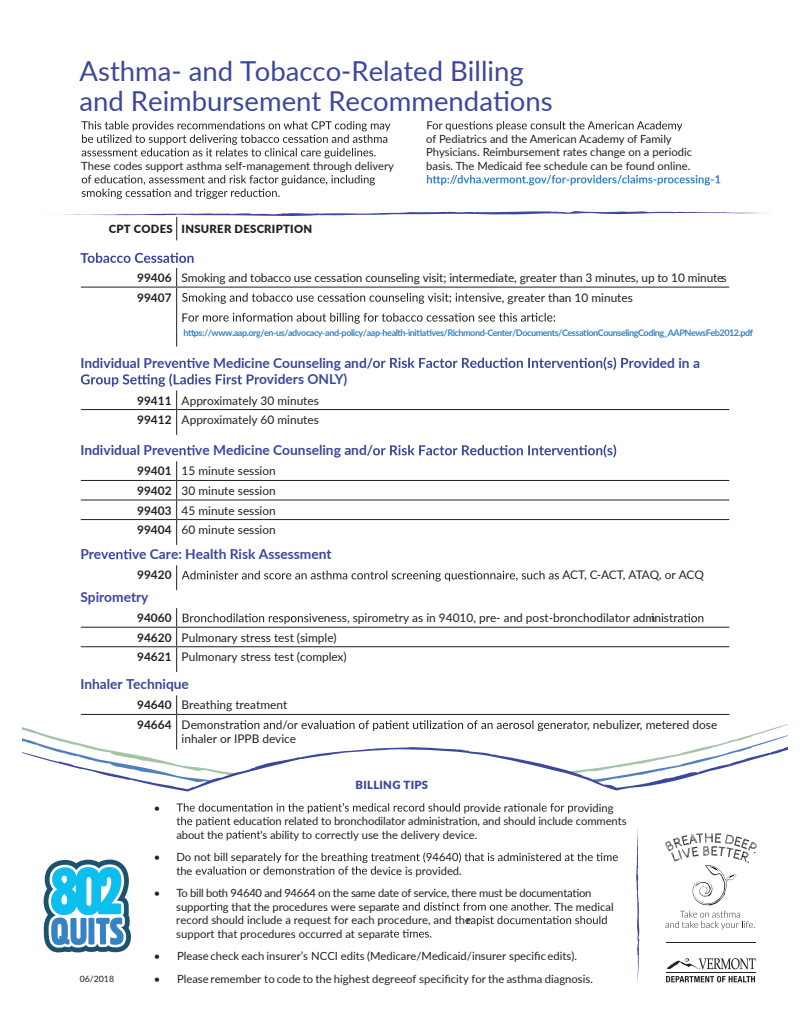
<style>
.page{position:relative;width:810px;height:1035px;background:#fff}
.page>*{position:absolute;margin:0;border:0;box-sizing:border-box;transform-origin:0 0}
.t1{font:27.5px/30px "Lato";color:#3b479c}
.t2{font:700 13.75px "Lato";color:#3b479c}
.t3{font:11.88px/19.5px "Lato";color:#231f20}
.t4{font:11.88px "Lato";letter-spacing:-.02em;color:#231f20}
.t5{font:700 11.88px "Lato";color:#231f20}
.t6{font:11.25px/13.5px "Lato";color:#231f20}
.t7{font:11.25px "Lato";letter-spacing:-.025em;color:#231f20}
.t8{font:900 11.25px "Lato";letter-spacing:.025em;color:#231f20}
.t9{font:900 11.25px "Lato";letter-spacing:.025em;color:#3b479c}
.t10{font:700 9px "Lato";letter-spacing:-.05em;color:#3682c2}
.t11{font:8.75px "Lato";color:#231f20}
.s1{font-weight:700}
</style>
<div class="page">
<hr style="left:177px;top:409px;width:552px;height:1px;background:#231f20">
<hr style="left:81px;top:627px;width:96px;height:1px;background:#231f20">
<hr style="left:177px;top:627px;width:552px;height:1px;background:#231f20">
<hr style="left:81px;top:646px;width:96px;height:1px;background:#231f20">
<hr style="left:177px;top:646px;width:552px;height:1px;background:#231f20">
<svg style="left:176px;top:608px;width:1px;height:64px"></svg>
<hr style="left:177px;top:714px;width:552px;height:1px;background:#231f20">
<hr style="left:81px;top:480px;width:96px;height:1px;background:#231f20">
<hr style="left:177px;top:480px;width:552px;height:1px;background:#231f20">
<hr style="left:81px;top:500px;width:96px;height:1px;background:#231f20">
<hr style="left:177px;top:500px;width:552px;height:1px;background:#231f20">
<hr style="left:81px;top:519px;width:96px;height:1px;background:#231f20">
<hr style="left:177px;top:519px;width:552px;height:1px;background:#231f20">
<svg style="left:176px;top:461px;width:1px;height:84px"></svg>
<svg style="left:172px;top:445px;width:23px;height:10px"></svg>
<svg style="left:373px;top:445px;width:183px;height:10px"></svg>
<svg style="left:564px;top:444px;width:52px;height:13px"></svg>
<svg style="left:172px;top:358px;width:23px;height:10px"></svg>
<svg style="left:373px;top:358px;width:183px;height:10px"></svg>
<svg style="left:564px;top:357px;width:70px;height:13px"></svg>
<svg style="left:81px;top:374px;width:178px;height:61px"></svg>
<svg style="left:109px;top:549px;width:23px;height:10px"></svg>
<svg style="left:176px;top:565px;width:383px;height:25px"></svg>
<hr style="left:81px;top:287px;width:96px;height:1px;background:#231f20">
<hr style="left:177px;top:287px;width:552px;height:1px;background:#231f20">
<hr style="left:176px;top:288px;width:1px;height:59px;background:#231f20">
<svg style="left:88px;top:253px;width:106px;height:34px"></svg>
<svg style="left:342px;top:273px;width:7px;height:9px"></svg>
<svg style="left:182px;top:293px;width:307px;height:11px"></svg>
<svg style="left:188px;top:313px;width:367px;height:11px"></svg>
<svg style="left:183px;top:613px;width:128px;height:11px"></svg>
<svg style="left:678px;top:613px;width:25px;height:9px"></svg>
<svg style="left:307px;top:713px;width:481px;height:17px"></svg>
<svg style="left:140px;top:730px;width:648px;height:62px"></svg>
<svg style="left:22px;top:695px;width:260px;height:87px"></svg>
<svg style="left:508px;top:803px;width:70px;height:10px"></svg>
<svg style="left:177px;top:803px;width:297px;height:37px"></svg>
<svg style="left:201px;top:852px;width:417px;height:23px"></svg>
<svg style="left:210px;top:902px;width:12px;height:9px"></svg>
<svg style="left:384px;top:889px;width:223px;height:49px"></svg>
<svg style="left:665px;top:911px;width:90px;height:19px"></svg>
<svg style="left:665px;top:833px;width:92px;height:72px"></svg>
<svg style="left:667px;top:958px;width:89px;height:11px"></svg>
<hr style="left:666px;top:973px;width:90px;height:1px;background:#231f20">
<svg style="left:666px;top:976px;width:89px;height:6px"></svg>
<hr style="left:666px;top:942px;width:90px;height:1px;background:#231f20">
<svg style="left:636px;top:827px;width:3px;height:155px"></svg>
<svg style="left:59px;top:211px;width:712px;height:29px"></svg>
<svg style="left:81px;top:121px;width:309px;height:37px"></svg>
<svg style="left:82px;top:175px;width:293px;height:24px"></svg>
<svg style="left:427px;top:121px;width:255px;height:10px"></svg>
<svg style="left:427px;top:175px;width:293px;height:10px"></svg>
<svg style="left:44px;top:860px;width:87px;height:93px"></svg>
<h1 class="t1" style="left:80px;top:54px;width:475px">Asthma- and Tobacco-Related Billing and Reimbursement Recommendations</h1>
<p class="t6" style="left:81px;top:159px;width:314px">These codes support asthma self-management through delivery</p>
<p class="t2" style="left:80px;top:248px;width:10px">T</p>
<p class="t8" style="left:109px;top:221px;width:205px">CPT CODES INSURER DESCRIPTION</p>
<p class="t6" style="left:426px;top:132px;width:267px">of Pediatrics and the American Academy of Family<br>Physicians. Reimbursement rates change on a periodic basis. The Medicaid fee schedule can be found online.</p>
<p class="t3" style="left:137px;top:268px;width:591px"><span class="s1">99406</span> Smoking and tobacco use cessa on counseling visit; intermediate, greater than 3 minutes, up to 10 minutes<br><span class="s1">99407</span></p>
<p class="t3" style="left:490px;top:287px;width:145px">ve, greater than 10 minutes</p>
<p class="t3" style="left:182px;top:307px;width:8px">F</p>
<p class="t10" style="left:183px;top:326px;width:571px">https://www.aap.org/en-us/advocacy-and-policy/aap-health-initiatives/Richmond-Center/Documents/CessationCounselingCoding_AAPNewsFeb2012.pdf</p>
<p class="t2" style="left:80px;top:353px;width:93px">Individual Prev</p>
<p class="t2" style="left:195px;top:353px;width:179px">ve Medicine Counseling and/</p>
<p class="t2" style="left:556px;top:353px;width:9px">v</p>
<p class="t2" style="left:634px;top:353px;width:68px">ovided in a</p>
<p class="t2" style="left:259px;top:369px;width:90px">oviders ONLY)</p>
<p class="t3" style="left:137px;top:390px;width:183px"><span class="s1">99411</span> Approximately 30 minutes<br><span class="s1">99412</span> Approximately 60 minutes</p>
<p class="t2" style="left:80px;top:440px;width:93px">Individual Prev</p>
<p class="t2" style="left:195px;top:440px;width:179px">ve Medicine Counseling and/</p>
<p class="t2" style="left:556px;top:440px;width:9px">v</p>
<p class="t3" style="left:137px;top:461px;width:140px;text-align:justify"><span class="s1">99401</span> 15 minute session <span class="s1">99402</span> 30 minute session <span class="s1">99403</span> 45 minute session <span class="s1">99404</span> 60 minute session</p>
<p class="t2" style="left:80px;top:544px;width:30px">Prev</p>
<p class="t2" style="left:132px;top:544px;width:201px">ve Care: Health Risk Assessment</p>
<p class="t5" style="left:137px;top:566px;width:36px">99420</p>
<p class="t4" style="left:562px;top:567px;width:143px">ACT, C-ACT, ATAQ, or ACQ</p>
<p class="t2" style="left:80px;top:587px;width:70px">Spirometry</p>
<p class="t5" style="left:137px;top:609px;width:36px">94060</p>
<p class="t3" style="left:137px;top:608px;width:542px;text-indent:174px">veness, spirometry as in 94010, pre- and post-bronchodilator administr<br><span class="s1">94620</span> Pulmonary stress test (simple)<br><span class="s1">94621</span> Pulmonary stress test (complex)</p>
<p class="t2" style="left:80px;top:674px;width:110px">Inhaler Technique</p>
<p class="t3" style="left:137px;top:695px;width:152px"><span class="s1">94640</span> Breathing treatment<br><span class="s1">94664</span> Demonstr</p>
<p class="t3" style="left:282px;top:714px;width:27px">/or e</p>
<p class="t3" style="left:563px;top:714px;width:156px">rator, nebulizer, metered dose</p>
<p class="t3" style="left:182px;top:729px;width:116px">inhaler or IPPB device</p>
<p class="t9" style="left:356px;top:776px;width:74px">BILLING TIPS</p>
<p class="t11" style="left:80px;top:973px;width:36px">06/2018</p>
<p class="t6" style="left:154px;top:800px;width:8px">•</p>
<p class="t6" style="left:474px;top:800px;width:36px">ovide r</p>
<p class="t6" style="left:233px;top:800px;width:395px;text-indent:344px">oviding educa on related to bronchodilator administra on, and should include comments</p>
<p class="t6" style="left:176px;top:827px;width:43px">about th</p>
<p class="t6" style="left:260px;top:827px;width:219px">'s ability to correctly use the delivery device.</p>
<p class="t6" style="left:176px;top:850px;width:83px;text-indent:-23px">• Do not bill separ the e</p>
<p class="t6" style="left:306px;top:863px;width:6px">r</p>
<p class="t6" style="left:377px;top:863px;width:87px">evice is provided.</p>
<p class="t7" style="left:154px;top:885px;width:411px">• To bill both 94640 and 94664 on the same date of service, there must be documen</p>
<p class="t6" style="left:579px;top:886px;width:14px">on</p>
<p class="t6" style="left:176px;top:899px;width:211px">suppor g that the procedures were separ</p>
<p class="t6" style="left:545px;top:899px;width:70px">r. The medical</p>
<p class="t6" style="left:176px;top:913px;width:296px">record should include a request for each procedure, and ther support that procedures occurred at separ</p>
<p class="t6" style="left:154px;top:949px;width:425px">• Please check each insurer’s NCCI edits (Medicare/Medicaid/insurer specificedits).</p>
<p class="t6" style="left:154px;top:971px;width:441px">• Please remember to code to the highest degreeof specificity for the asthma diagnosis.</p>
</div>
